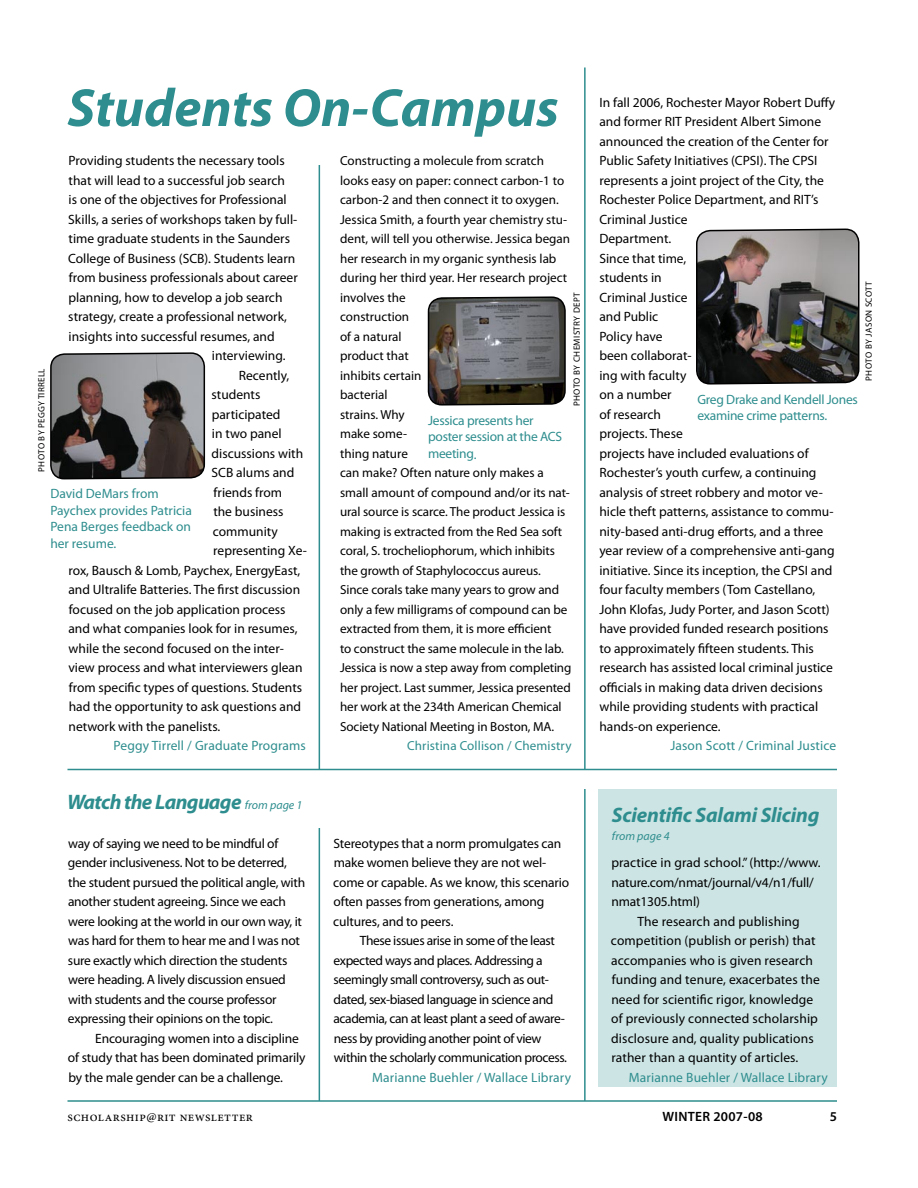
<style>
.page{position:relative;width:918px;height:1188px;background:#fff}
.page>*{position:absolute;margin:0;border:0;box-sizing:border-box;transform-origin:0 0}
.Heading{font:italic 700 54px "Myriad Pro";color:#2e8d8e}
.Heading-2{font:italic 700 21px "Myriad Pro";letter-spacing:-.03em;color:#2e8d8e}
.Subheading{font:italic 700 21px "Myriad Pro";letter-spacing:-.01em;color:#2e8d8e}
.Highlights_1st_paragraph{font:13.5px/19.5px "Myriad Pro";color:#000}
.Highlights_2{font:13.5px/19.5px "Myriad Pro";color:#000}
.Highlights_1st_paragraph-2{font:13.5px/19.5px "Myriad Pro";letter-spacing:-.02em;color:#000}
.Highlights_2-2{font:13.5px/19.5px "Myriad Pro";letter-spacing:-.03em;color:#000}
.Author{font:13.5px/16.5px "Myriad Pro";color:#2e8d8e}
.Author-2{font:13.5px/16.5px "Myriad Pro";letter-spacing:-.02em;color:#2e8d8e}
.t1{font:13.5px "Minion Pro";color:#000}
.t2{font:600 13.5px "Myriad Pro";letter-spacing:.02em;color:#000}
.Highlights_1st_paragraph-3{font:13.05px/19.5px "Myriad Pro";letter-spacing:-.01em;color:#000}
.Author-3{font:13.05px "Myriad Pro";letter-spacing:.01em;color:#2e8d8e}
.Subheading-2{font:italic 12px "Myriad Pro";color:#2e8d8e}
.t3{font:9px "Myriad Pro";letter-spacing:.04em;color:#000}
.s1{font-weight:400;font-size:12px}
</style>
<div class="page">
<hr style="left:68px;top:1100px;width:769px;height:2px;background:#2e8d8e">
<hr style="left:319px;top:165px;width:1px;height:605px;background:#2e8d8e">
<hr style="left:584px;top:68px;width:2px;height:702px;background:#2e8d8e">
<hr style="left:68px;top:769px;width:769px;height:1px;background:#2e8d8e">
<hr style="left:319px;top:828px;width:1px;height:273px;background:#2e8d8e">
<hr style="left:584px;top:789px;width:2px;height:312px;background:#2e8d8e">
<div style="left:598px;top:789px;width:239px;height:298px;background:#cde4e4"></div>
<svg style="left:50px;top:352px;width:156px;height:127px;background:#635f5f"></svg>
<img style="left:696px;top:228px;width:164px;height:156px">
<svg style="left:427px;top:296px;width:139px;height:109px;background:#5f5e5d"></svg>
<p class="Heading" style="left:67px;top:78px;width:493px">Students On-Campus</p>
<p class="Highlights_1st_paragraph" style="left:69px;top:151px;width:218px">Providing students the necessary tools</p>
<p class="Highlights_1st_paragraph" style="left:69px;top:170px;width:218px">that will lead to a successful job search</p>
<p class="Highlights_1st_paragraph" style="left:69px;top:190px;width:220px">is one of the objectives for Professional</p>
<p class="Highlights_1st_paragraph" style="left:68px;top:209px;width:231px">Skills, a series of workshops taken by full-</p>
<p class="Highlights_1st_paragraph" style="left:69px;top:229px;width:223px">time graduate students in the Saunders</p>
<p class="Highlights_1st_paragraph" style="left:68px;top:248px;width:229px">College of Business (SCB). Students learn</p>
<p class="Highlights_1st_paragraph" style="left:69px;top:268px;width:230px">from business professionals about career</p>
<p class="Highlights_1st_paragraph" style="left:69px;top:287px;width:215px">planning, how to develop a job search</p>
<p class="Highlights_1st_paragraph" style="left:68px;top:307px;width:220px">strategy, create a professional network,</p>
<p class="Highlights_1st_paragraph" style="left:69px;top:326px;width:207px">insights into successful resumes, and</p>
<p class="Highlights_1st_paragraph" style="left:212px;top:346px;width:75px">interviewing.</p>
<p class="Highlights_2" style="left:239px;top:365px;width:52px">Recently,</p>
<p class="Highlights_2" style="left:212px;top:385px;width:50px">students</p>
<p class="Highlights_2" style="left:212px;top:404px;width:70px">participated</p>
<p class="Highlights_2" style="left:212px;top:424px;width:71px">in two panel</p>
<p class="Highlights_2" style="left:212px;top:443px;width:93px">discussions with</p>
<p class="Highlights_2" style="left:212px;top:463px;width:84px">SCB alums and</p>
<p class="Highlights_2" style="left:214px;top:482px;width:70px">friends from</p>
<p class="Highlights_2" style="left:213px;top:502px;width:72px">the business</p>
<p class="Highlights_2" style="left:213px;top:521px;width:66px">community</p>
<p class="Highlights_2" style="left:213px;top:541px;width:95px">representing Xe-</p>
<p class="Highlights_2" style="left:69px;top:560px;width:233px">rox, Bausch &amp; Lomb, Paychex, EnergyEast,</p>
<p class="Highlights_2" style="left:68px;top:580px;width:233px">and Ultralife Batteries. The first discussion</p>
<p class="Highlights_2" style="left:69px;top:599px;width:218px">focused on the job application process</p>
<p class="Highlights_2" style="left:68px;top:619px;width:231px">and what companies look for in resumes,</p>
<p class="Highlights_2" style="left:69px;top:638px;width:217px">while the second focused on the inter-</p>
<p class="Highlights_2" style="left:68px;top:658px;width:236px">view process and what interviewers glean</p>
<p class="Highlights_2" style="left:69px;top:677px;width:235px">from specific types of questions. Students</p>
<p class="Highlights_2" style="left:69px;top:697px;width:234px">had the opportunity to ask questions and</p>
<p class="Highlights_2" style="left:69px;top:716px;width:153px">network with the panelists.</p>
<p class="Author" style="left:114px;top:737px;width:194px">Peggy Tirrell / Graduate Programs</p>
<p class="t3" style="left:36px;top:472px;width:105px;rotate:-90deg">PHOTO BY PEGGY TIRRELL</p>
<p class="Author" style="left:50px;top:485px;width:143px">David DeMars from<br>Paychex provides Patricia<br>Pena Berges feedback on her resume.</p>
<p class="Highlights_1st_paragraph-3" style="left:340px;top:151px;width:233px">Constructing a molecule from scratch looks easy on paper: connect carbon-1 to carbon-2 and then connect it to oxygen.<br>Jessica Smith, a fourth year chemistry stu&shy;dent, will tell you otherwise. Jessica began her research in my organic synthesis lab during her third year. Her research project involves the<br>construction<br>of a natural<br>product that<br>inhibits certain<br>bacterial<br>strains. Why<br>make some-<br>thing nature<br>can make? Often nature only makes a small amount of compound and/or its nat&shy;ural source is scarce. The product Jessica is making is extracted from the Red Sea soft coral, S. trocheliophorum, which inhibits the growth of Staphylococcus aureus.<br>Since corals take many years to grow and only a few milligrams of compound can be extracted from them, it is more efficient<br>to construct the same molecule in the lab.<br>Jessica is now a step away from completing her project. Last summer, Jessica presented her work at the 234th American Chemical<br>Society National Meeting in Boston, MA.</p>
<p class="Author-3" style="left:407px;top:739px;width:166px">Christina Collison / Chemistry</p>
<p class="t3" style="left:572px;top:406px;width:115px;rotate:-90deg">PHOTO BY CHEMISTRY DEPT</p>
<p class="Author-2" style="left:428px;top:412px;width:136px">Jessica presents her poster session at the ACS meeting.</p>
<p class="Highlights_1st_paragraph" style="left:599px;top:92px;width:237px">In fall 2006, Rochester Mayor Robert Duffy and former RIT President Albert Simone announced the creation of the Center for<br>Public Safety Initiatives (CPSI). The CPSI represents a joint project of the City, the<br>Rochester Police Department, and RIT’s<br>Criminal Justice<br>Department.<br>Since that time,<br>students in<br>Criminal Justice<br>and Public<br>Policy have<br>been collaborat-<br>ing with faculty<br>on a number<br>of research<br>projects. These<br>projects have included evaluations of<br>Rochester’s youth curfew, a continuing analysis of street robbery and motor ve&shy;hicle theft patterns, assistance to commu&shy;nity-based anti-drug efforts, and a three year review of a comprehensive anti-gang initiative. Since its inception, the CPSI and four faculty members (Tom Castellano,<br>John Klofas, Judy Porter, and Jason Scott) have provided funded research positions to approximately fifteen students. This research has assisted local criminal justice officials in making data driven decisions while providing students with practical hands-on experience.</p>
<p class="Author" style="left:670px;top:737px;width:167px">Jason Scott / Criminal Justice</p>
<p class="Author-2" style="left:697px;top:391px;width:162px">Greg Drake and Kendell Jones examine crime patterns.</p>
<p class="t3" style="left:864px;top:381px;width:101px;rotate:-90deg">PHOTO BY JASON SCOTT</p>
<p class="Heading-2" style="left:67px;top:790px;width:237px">Watch the Language <span class="s1">from page 1</span></p>
<p class="Highlights_1st_paragraph-2" style="left:68px;top:833px;width:239px">way of saying we need to be mindful of gender inclusiveness. Not to be deterred, the student pursued the political angle, with another student agreeing. Since we each were looking at the world in our own way, it was hard for them to hear me and I was not sure exactly which direction the students were heading. A lively discussion ensued with students and the course professor expressing their opinions on the topic.</p>
<p class="Highlights_2" style="left:68px;top:1028px;width:239px;text-indent:27px">Encouraging women into a discipline of study that has been dominated primarily by the male gender can be a challenge.</p>
<p class="Highlights_2" style="left:333px;top:833px;width:237px">Stereotypes that a norm promulgates can make women believe they are not wel&shy;come or capable. As we know, this scenario often passes from generations, among cultures, and to peers.</p>
<p class="Highlights_2-2" style="left:333px;top:931px;width:235px;text-indent:26px">These issues arise in some of the least expected ways and places. Addressing a seemingly small controversy, such as out&shy;dated, sex-biased language in science and academia, can at least plant a seed of aware&shy;ness by providing another point of view within the scholarly communication process.</p>
<p class="Author" style="left:372px;top:1069px;width:201px">Marianne Buehler / Wallace Library</p>
<p class="Subheading" style="left:612px;top:804px;width:209px">Scientific Salami Slicing</p>
<p class="Subheading-2" style="left:612px;top:830px;width:59px">from page 4</p>
<p class="Highlights_2" style="left:611px;top:853px;width:211px">practice in grad school.” (http://www. nature.com/nmat/journal/v4/n1/full/ nmat1305.html)</p>
<p class="Highlights_2" style="left:611px;top:911px;width:210px;text-indent:27px">The research and publishing competition (publish or perish) that accompanies who is given research funding and tenure, exacerbates the need for scientific rigor, knowledge of previously connected scholarship disclosure and, quality publications rather than a quantity of articles.</p>
<p class="Author" style="left:629px;top:1069px;width:201px">Marianne Buehler / Wallace Library</p>
<p class="t1" style="left:68px;top:1108px;width:187px">scholarship@rit newsletter</p>
<p class="t2" style="left:663px;top:1108px;width:102px">WINTER 2007-08</p>
<p class="t2" style="left:830px;top:1108px;width:9px">5</p>
</div>
